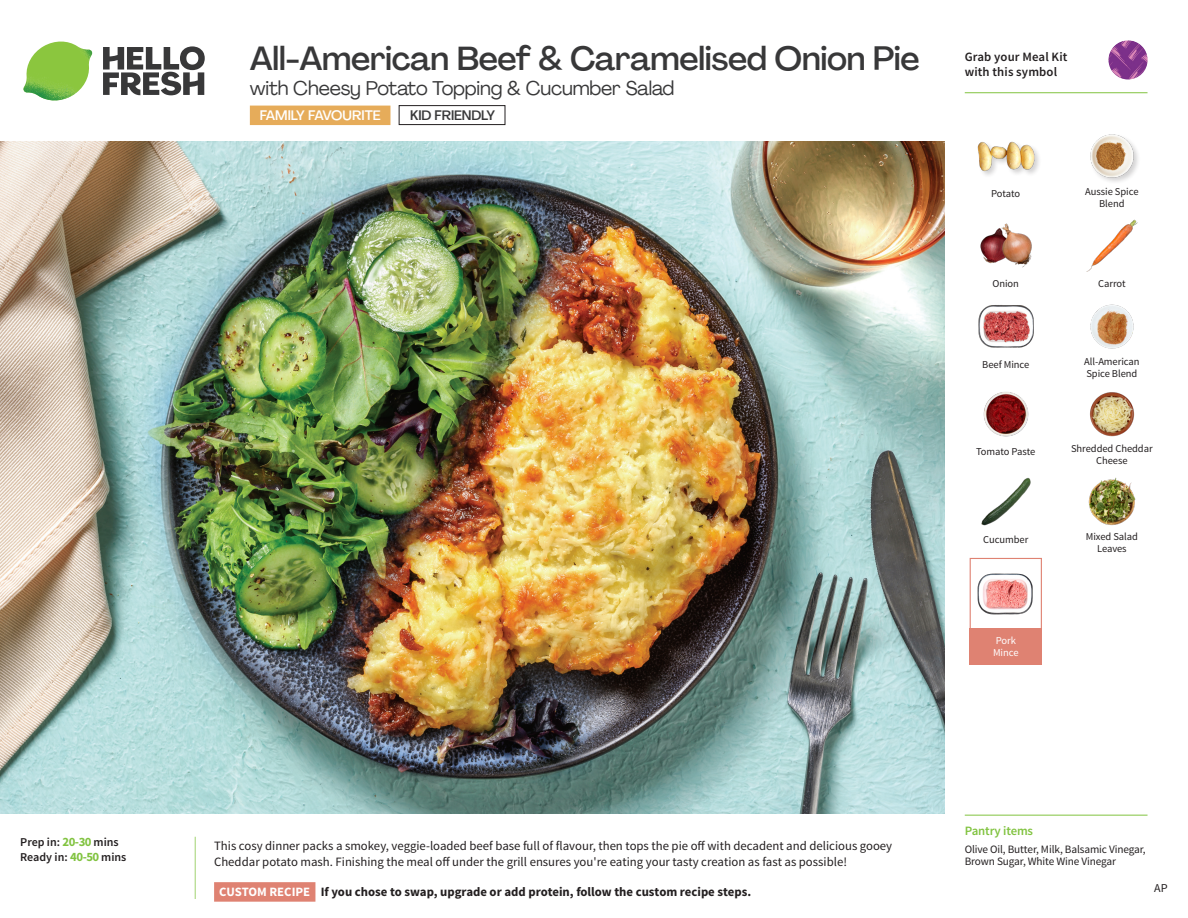
<style>
.page{position:relative;width:1188px;height:918px;background:#fff}
.page>*{position:absolute;margin:0;border:0;box-sizing:border-box;transform-origin:0 0}
._15_Titel_UK{font:500 33px "Agrandir";letter-spacing:-.01em;color:#383839}
._15_Titel_UK-2{font:19.5px "Agrandir";letter-spacing:-.01em;color:#383839}
.t1{font:500 13.5px "Agrandir";color:#fff}
.t2{font:500 13.5px "Agrandir";letter-spacing:-.01em;color:#383839}
.Step_6_Text_AU{font:12.75px/16.5px "Source Sans Pro";color:#231f20}
.Step_6_Text_AU-2{font:700 12.75px "Source Sans Pro";color:#231f20}
.t3{font:600 12.75px/15px "Source Sans Pro";letter-spacing:.01em;color:#231f20}
._04_Headers_Front{font:600 12.75px "Source Sans Pro";letter-spacing:-.01em;color:#81c340}
._04_Intro{font:600 12px "Source Sans Pro";color:#231f20}
.t4{font:12px "Source Sans Pro";color:#231f20}
._05_Pantry{font:11.25px/12px "Source Sans Pro";letter-spacing:-.01em;color:#231f20}
._18_FRONT_ingredients{font:10.5px/12px "Source Sans Pro";letter-spacing:-.005em;color:#231f20;text-align:center}
._18_FRONT_ingredients-2{font:10.5px/12px "Source Sans Pro";letter-spacing:-.005em;color:#fff}
.s1{font-weight:700;font-size:12.75px;color:#81c340}
.s2{color:#fff}
</style>
<div class="page">
<svg style="left:103px;top:46px;width:102px;height:49px"></svg>
<img style="left:23px;top:42px;width:69px;height:59px">
<svg style="left:194px;top:836px;width:122px;height:66px"></svg>
<img style="left:0;top:142px;width:945px;height:672px">
<div style="left:970px;top:558px;width:72px;height:72px;border:1px solid #df8272"></div>
<div style="left:970px;top:628px;width:72px;height:37px;background:#df8272"></div>
<img style="left:978px;top:573px;width:55px;height:42px">
<div style="left:399px;top:105px;width:106px;height:20px;border:1px solid #231f20"></div>
<div style="left:250px;top:106px;width:140px;height:19px;background:#e6ac5a"></div>
<img style="left:1090px;top:304px;width:44px;height:45px">
<img style="left:1090px;top:392px;width:45px;height:45px">
<img style="left:983px;top:392px;width:46px;height:45px">
<img style="left:981px;top:478px;width:50px;height:48px">
<img style="left:978px;top:305px;width:55px;height:43px">
<img style="left:980px;top:223px;width:52px;height:45px">
<img style="left:1086px;top:219px;width:52px;height:53px">
<div style="left:977px;top:141px;width:65px;height:37px;background:#231f20;opacity:.2"></div>
<img style="left:977px;top:141px;width:57px;height:37px">
<img style="left:1090px;top:134px;width:48px;height:48px">
<img style="left:1088px;top:477px;width:48px;height:49px">
<hr style="left:965px;top:815px;width:183px;height:1px;background:#81c340">
<svg style="left:1091px;top:40px;width:57px;height:54px"></svg>
<hr style="left:965px;top:92px;width:183px;height:1px;background:#81c340">
<p class="_04_Intro" style="left:20px;top:835px;width:100px">Prep in: <span class="s1">20-30</span> mins</p>
<p class="_04_Intro" style="left:20px;top:850px;width:108px">Ready in: <span class="s1">40-50</span> mins</p>
<p class="_15_Titel_UK" style="left:250px;top:38px;width:671px">All-American Beef &amp; Caramelised Onion Pie</p>
<p class="_15_Titel_UK-2" style="left:250px;top:76px;width:426px">with Cheesy Potato Topping &amp; Cucumber Salad</p>
<p class="t1" style="left:260px;top:107px;width:122px">FAMILY FAVOURITE</p>
<p class="t2" style="left:410px;top:107px;width:86px">KID FRIENDLY</p>
<p class="t3" style="left:965px;top:50px;width:104px">Grab your Meal Kit with this symbol</p>
<p class="_18_FRONT_ingredients" style="left:991px;top:188px;width:31px">Potato</p>
<p class="_18_FRONT_ingredients" style="left:1085px;top:186px;width:55px">Aussie Spice<br>Blend</p>
<p class="_18_FRONT_ingredients" style="left:993px;top:277px;width:28px">Onion</p>
<p class="_18_FRONT_ingredients" style="left:1098px;top:277px;width:29px">Carrot</p>
<p class="_18_FRONT_ingredients" style="left:982px;top:358px;width:48px">Beef Mince</p>
<p class="_18_FRONT_ingredients" style="left:1084px;top:355px;width:57px;text-align:left">All-American<br>Spice Blend</p>
<p class="_18_FRONT_ingredients" style="left:976px;top:446px;width:61px">Tomato Paste</p>
<p class="_18_FRONT_ingredients" style="left:983px;top:533px;width:47px">Cucumber</p>
<p class="_18_FRONT_ingredients-2" style="left:993px;top:634px;width:27px">Pork<br>Mince</p>
<p class="_18_FRONT_ingredients" style="left:1071px;top:443px;width:83px">Shredded Cheddar<br>Cheese</p>
<p class="_18_FRONT_ingredients" style="left:1086px;top:531px;width:54px">Mixed Salad<br>Leaves</p>
<p class="Step_6_Text_AU" style="left:214px;top:838px;width:680px">This cosy dinner packs a smokey, veggie-loaded beef base full of flavour, then tops the pie off with decadent and delicious gooey<br>Cheddar potato mash. Finishing the meal off under the grill ensures you're eating your tasty creation as fast as possible!</p>
<p class="Step_6_Text_AU-2" style="left:219px;top:883px;width:533px"><span class="s2">CUSTOM RECIPE</span> If you chose to swap, upgrade or add protein, follow the custom recipe steps.</p>
<p class="_04_Headers_Front" style="left:965px;top:822px;width:70px">Pantry items</p>
<p class="_05_Pantry" style="left:965px;top:844px;width:182px">Olive Oil, Butter, Milk, Balsamic Vinegar,<br>Brown Sugar, White Wine Vinegar</p>
<p class="t4" style="left:1154px;top:880px;width:15px">AP</p>
</div>
